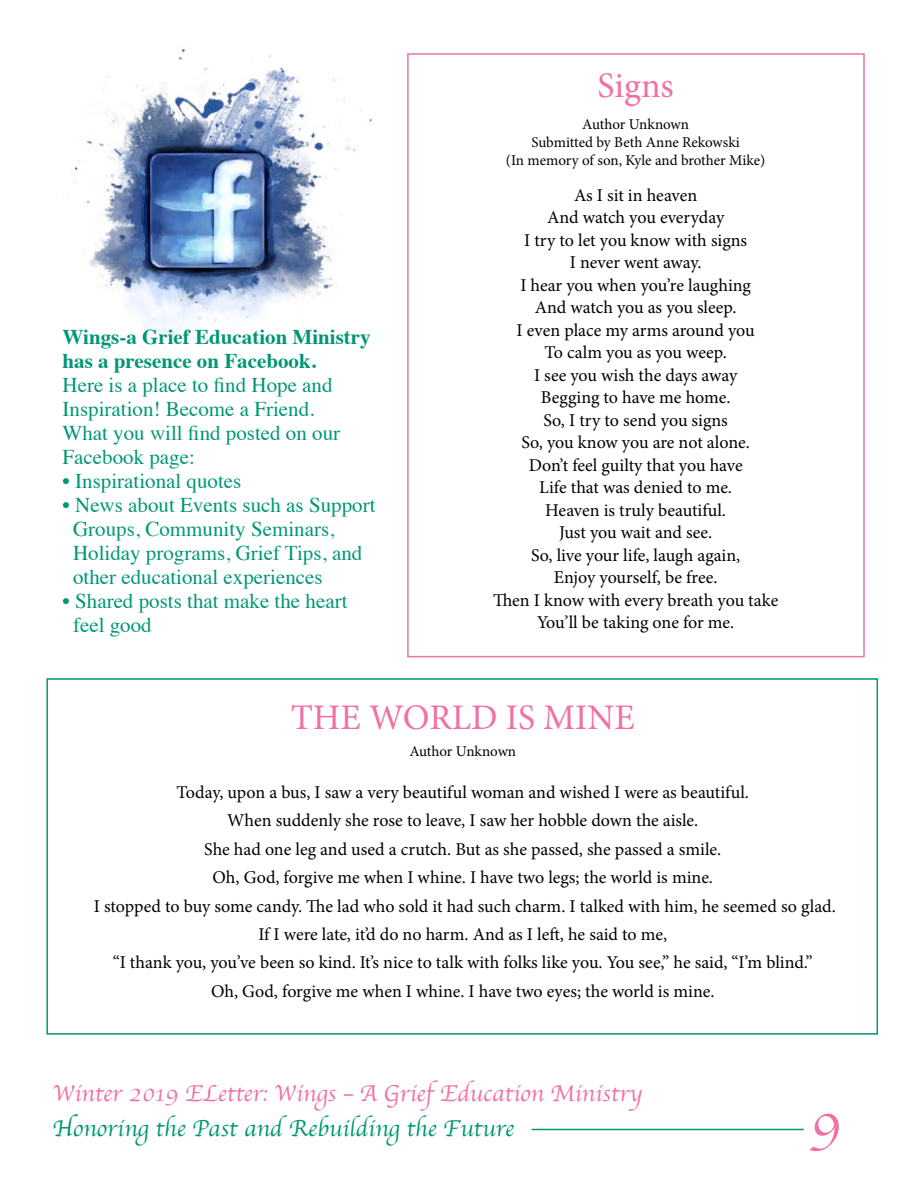
<style>
.page{position:relative;width:918px;height:1188px;background:#fff}
.page>*{position:absolute;margin:0;border:0;box-sizing:border-box;transform-origin:0 0}
.t1{font:57px "Apple Chancery";color:#f170a5}
.t2{font:36px "Minion Pro";color:#f170a5}
.t3{font:24px "Apple Chancery";color:#f170a5}
.t4{font:24px "Apple Chancery";color:#009774}
.t5{font:21px/24px "Times";color:#009774}
.t6{font:700 21px/24px "Times";color:#009774}
.t7{font:18px/22.5px "Minion Pro";letter-spacing:-.005em;color:#000;text-align:center}
.t8{font:15px/18px "Minion Pro";letter-spacing:-.005em;color:#000;text-align:center}
</style>
<div class="page">
<hr style="left:532px;top:1129px;width:272px;height:1px;background:#009774">
<img style="left:70px;top:43px;width:302px;height:293px">
<div style="left:407px;top:53px;width:458px;height:604px;border:2px solid #f170a5"></div>
<div style="left:46px;top:678px;width:832px;height:357px;border:2px solid #009774"></div>
<p class="t6" style="left:63px;top:323px;width:310px">Wings-a Grief Education Ministry has a presence on Facebook.</p>
<p class="t5" style="left:63px;top:371px;width:279px">Here is a place to find Hope and<br>Inspiration! Become a Friend.<br>What you will find posted on our<br>Facebook page:</p>
<p class="t5" style="left:63px;top:467px;width:180px">• Inspirational quotes</p>
<p class="t5" style="left:73px;top:491px;width:304px;text-indent:-10px">• News about Events such as Support<br>Groups, Community Seminars,<br>Holiday programs, Grief Tips, and other educational experiences</p>
<p class="t5" style="left:73px;top:587px;width:276px;text-indent:-10px">• Shared posts that make the heart feel good</p>
<h2 class="t2" style="left:598px;top:62px;width:78px">Signs</h2>
<p class="t8" style="left:506px;top:115px;width:261px">Author Unknown<br>Submitted by Beth Anne Rekowski<br>(In memory of son, Kyle and brother Mike)</p>
<p class="t7" style="left:493px;top:184px;width:287px">As I sit in heaven<br>And watch you everyday<br>I try to let you know with signs<br>I never went away.<br>I hear you when you’re laughing<br>And watch you as you sleep.<br>I even place my arms around you<br>To calm you as you weep.<br>I see you wish the days away<br>Begging to have me home.<br>So, I try to send you signs<br>So, you know you are not alone.<br>Don’t feel guilty that you have<br>Life that was denied to me.<br>Heaven is truly beautiful.<br>Just you wait and see.<br>So, live your life, laugh again,<br>Enjoy yourself, be free.<br>Then I know with every breath you take<br>You’ll be taking one for me.</p>
<h2 class="t2" style="left:291px;top:693px;width:346px">THE WORLD IS MINE</h2>
<p class="t8" style="left:409px;top:742px;width:108px">Author Unknown</p>
<p class="t7" style="left:94px;top:778px;width:743px;line-height:28.5px">Today, upon a bus, I saw a very beautiful woman and wished I were as beautiful.<br>When suddenly she rose to leave, I saw her hobble down the aisle.<br>She had one leg and used a crutch. But as she passed, she passed a smile.<br>Oh, God, forgive me when I whine. I have two legs; the world is mine.<br>I stopped to buy some candy. The lad who sold it had such charm. I talked with him, he seemed so glad.<br>If I were late, it’d do no harm. And as I left, he said to me,<br>“I thank you, you’ve been so kind. It’s nice to talk with folks like you. You see,” he said, “I’m blind.”<br>Oh, God, forgive me when I whine. I have two eyes; the world is mine.</p>
<h3 class="t3" style="left:52px;top:1074px;width:591px">Winter 2019 ELetter: Wings – A Grief Education Ministry</h3>
<h3 class="t4" style="left:52px;top:1109px;width:463px">Honoring the Past and Rebuilding the Future</h3>
<h1 class="t1" style="left:809px;top:1077px;width:34px">9</h1>
</div>
